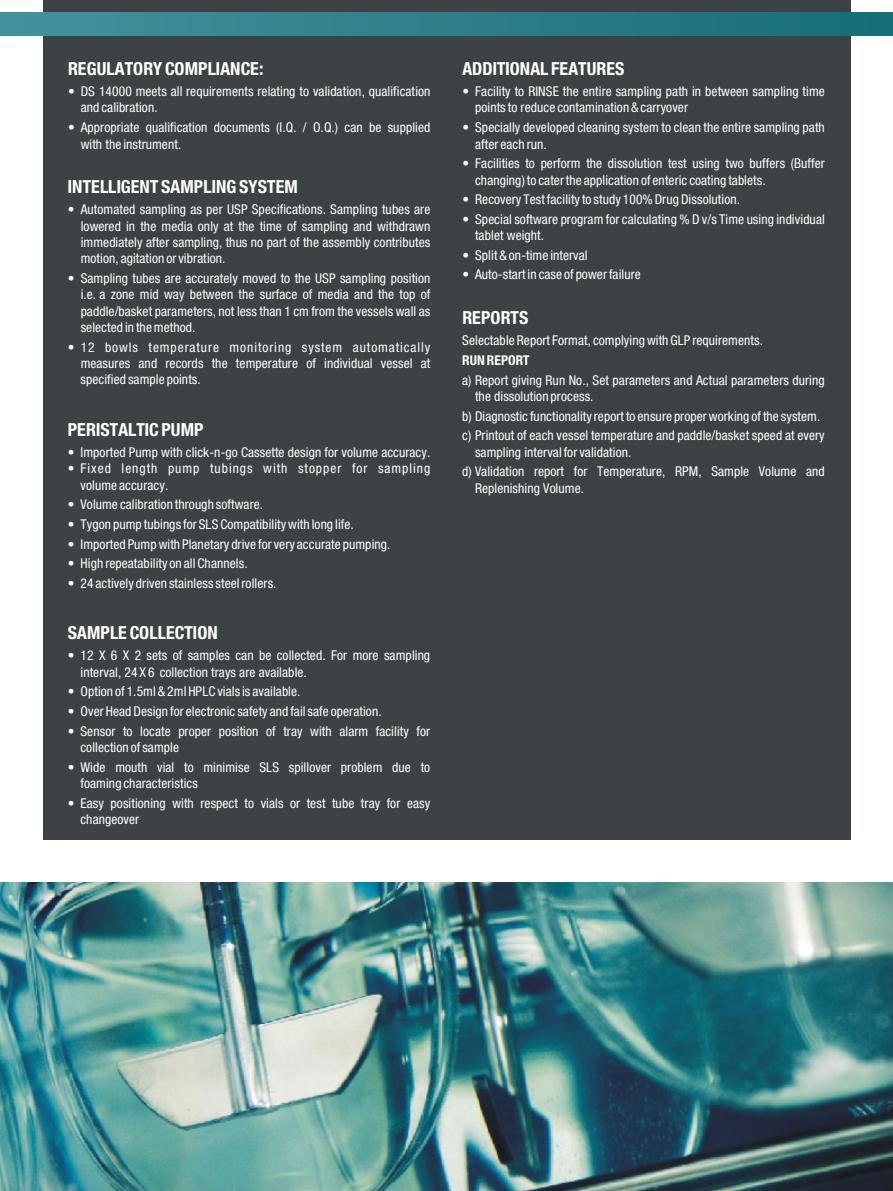
<style>
.page{position:relative;width:893px;height:1191px;background:#fff}
.page>*{position:absolute;margin:0;border:0;box-sizing:border-box;transform-origin:0 0}
.t1{font:18px "Heavenetica Cond 7 Bold SH";color:#fff}
.t2{font:13.5px/16.4px "Heavenetica Cond 5 SH";color:#fff}
.t3{font:13.5px "Heavenetica Cond 5 SH";letter-spacing:.07em;color:#fff}
.t4{font:13.5px "Heavenetica Cond 7 Bold SH";color:#fff}
</style>
<div class="page">
<div style="left:43px;top:0;width:807px;height:840px;background:#3d4245"></div>
<img style="left:0;top:13px;width:893px;height:14px">
<img style="left:0;top:29px;width:893px;height:7px">
<img style="left:0;top:882px;width:893px;height:309px">
<h1 class="t1" style="left:68px;top:57px;width:197px">REGULATORY COMPLIANCE:</h1>
<h1 class="t1" style="left:462px;top:57px;width:164px">ADDITIONAL FEATURES</h1>
<p class="t2" style="left:68px;top:83px;width:364px">• DS 14000 meets all requirements relating to validation, qualification</p>
<p class="t2" style="left:462px;top:83px;width:364px">• Facility to RINSE the entire sampling path in between sampling time</p>
<p class="t2" style="left:81px;top:99px;width:78px">and calibration.</p>
<p class="t2" style="left:475px;top:99px;width:214px">points to reduce contamination &amp; carryover</p>
<p class="t2" style="left:68px;top:119px;width:364px">• Appropriate qualification documents (I.Q. / O.Q.) can be supplied</p>
<p class="t2" style="left:462px;top:119px;width:364px">• Specially developed cleaning system to clean the entire sampling path</p>
<p class="t2" style="left:81px;top:135px;width:102px">with the instrument.</p>
<p class="t2" style="left:475px;top:135px;width:73px">after each run.</p>
<p class="t2" style="left:475px;top:155px;width:351px;text-indent:-13px">• Facilities to perform the dissolution test using two buffers (Buffer changing) to cater the application of enteric coating tablets.</p>
<h1 class="t1" style="left:68px;top:175px;width:231px">INTELLIGENT SAMPLING SYSTEM</h1>
<p class="t2" style="left:462px;top:191px;width:279px">• Recovery Test facility to study 100% Drug Dissolution.</p>
<p class="t2" style="left:68px;top:201px;width:364px">• Automated sampling as per USP Specifications. Sampling tubes are</p>
<p class="t2" style="left:462px;top:210px;width:364px">• Special software program for calculating % D v/s Time using individual</p>
<p class="t2" style="left:81px;top:217px;width:351px">lowered in the media only at the time of sampling and withdrawn</p>
<p class="t2" style="left:475px;top:227px;width:70px">tablet weight.</p>
<p class="t2" style="left:81px;top:233px;width:351px">immediately after sampling, thus no part of the assembly contributes motion, agitation or vibration.</p>
<p class="t2" style="left:462px;top:246px;width:127px">• Split &amp; on-time interval</p>
<p class="t2" style="left:462px;top:266px;width:180px">• Auto-start in case of power failure</p>
<p class="t2" style="left:81px;top:269px;width:351px;text-align:justify;text-indent:-13px">• Sampling tubes are accurately moved to the USP sampling position i.e. a zone mid way between the surface of media and the top of paddle/basket parameters, not less than 1 cm from the vessels wall as</p>
<h1 class="t1" style="left:462px;top:306px;width:68px">REPORTS</h1>
<p class="t2" style="left:81px;top:318px;width:116px">selected in the method.</p>
<p class="t2" style="left:68px;top:338px;width:364px;text-align:right">• 12 bowls temperature monitoring system automatically measures and records the temperature of individual vessel at</p>
<p class="t2" style="left:462px;top:332px;width:302px">Selectable Report Format, complying with GLP requirements.</p>
<p class="t4" style="left:462px;top:351px;width:69px">RUN REPORT</p>
<p class="t2" style="left:81px;top:371px;width:122px">specified sample points.</p>
<p class="t2" style="left:475px;top:371px;width:351px;text-indent:-13px">a) Report giving Run No., Set parameters and Actual parameters during the dissolution process.</p>
<p class="t2" style="left:462px;top:407px;width:360px">b) Diagnostic functionality report to ensure proper working of the system.</p>
<h1 class="t1" style="left:68px;top:418px;width:137px">PERISTALTIC PUMP</h1>
<p class="t2" style="left:462px;top:427px;width:364px">c) Printout of each vessel temperature and paddle/basket speed at every</p>
<p class="t2" style="left:68px;top:443px;width:364px">• Imported Pump with click-n-go Cassette design for volume accuracy.</p>
<p class="t2" style="left:475px;top:443px;width:158px">sampling interval for validation.</p>
<p class="t3" style="left:68px;top:460px;width:364px">• Fixed length pump tubings with stopper for sampling</p>
<p class="t2" style="left:462px;top:463px;width:364px">d) Validation report for Temperature, RPM, Sample Volume and</p>
<p class="t2" style="left:81px;top:476px;width:89px">volume accuracy.</p>
<p class="t2" style="left:475px;top:479px;width:111px">Replenishing Volume.</p>
<p class="t2" style="left:68px;top:496px;width:197px">• Volume calibration through software.</p>
<p class="t2" style="left:68px;top:515px;width:288px">• Tygon pump tubings for SLS Compatibility with long life.</p>
<p class="t2" style="left:68px;top:535px;width:324px">• Imported Pump with Planetary drive for very accurate pumping.</p>
<p class="t2" style="left:68px;top:555px;width:181px">• High repeatability on all Channels.</p>
<p class="t2" style="left:68px;top:574px;width:210px">• 24 actively driven stainless steel rollers.</p>
<h1 class="t1" style="left:68px;top:621px;width:151px">SAMPLE COLLECTION</h1>
<p class="t2" style="left:81px;top:647px;width:351px;text-indent:-13px">• 12 X 6 X 2 sets of samples can be collected. For more sampling interval, 24 X 6 collection trays are available.</p>
<p class="t2" style="left:68px;top:683px;width:234px">• Option of 1.5ml &amp; 2ml HPLC vials is available.</p>
<p class="t2" style="left:68px;top:702px;width:315px">• Over Head Design for electronic safety and fail safe operation.</p>
<p class="t2" style="left:81px;top:722px;width:351px;text-indent:-13px">• Sensor to locate proper position of tray with alarm facility for collection of sample</p>
<p class="t2" style="left:81px;top:758px;width:351px;text-indent:-13px">• Wide mouth vial to minimise SLS spillover problem due to foaming characteristics</p>
<p class="t2" style="left:81px;top:794px;width:351px;text-indent:-13px">• Easy positioning with respect to vials or test tube tray for easy changeover</p>
</div>
